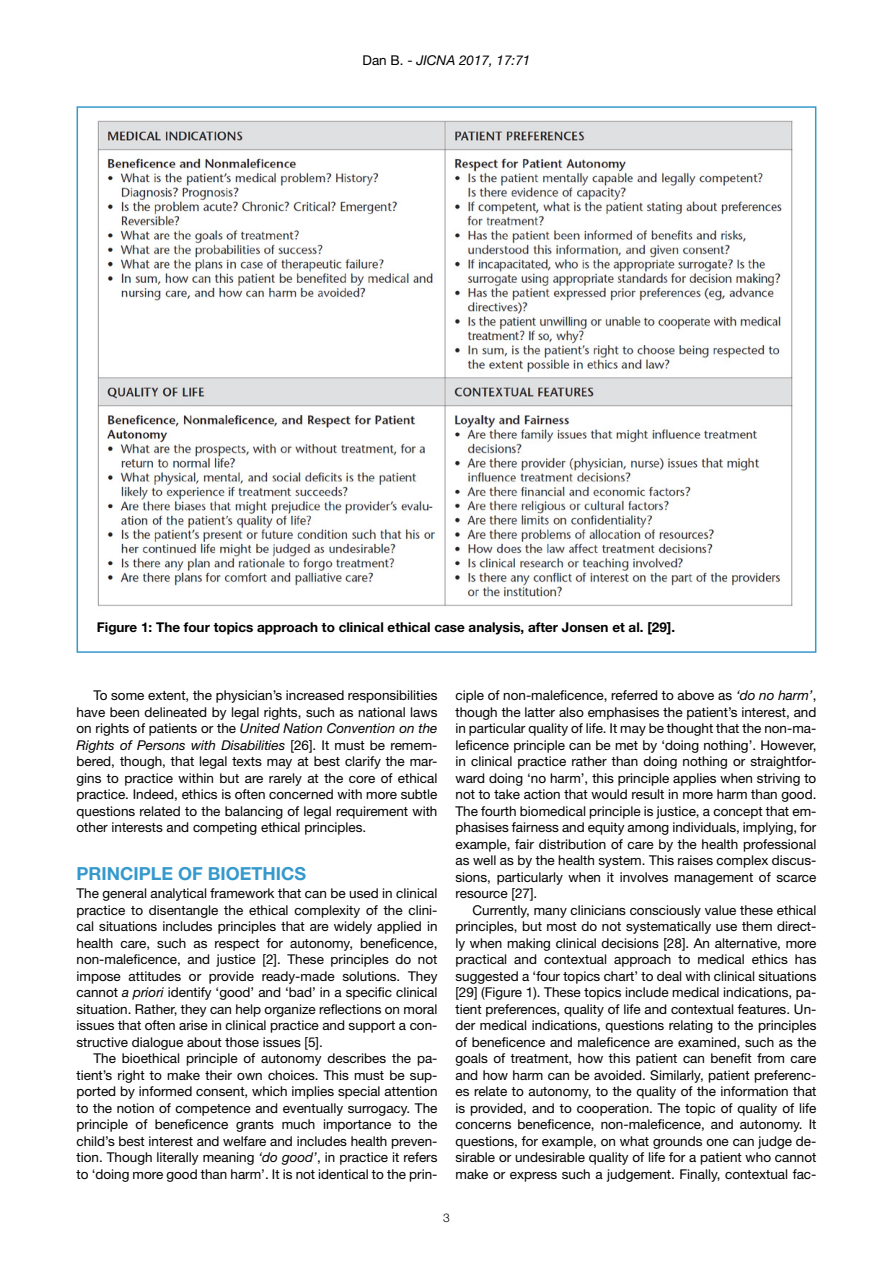
<style>
.page{position:relative;width:893px;height:1263px;background:#fff}
.page>*{position:absolute;margin:0;border:0;box-sizing:border-box;transform-origin:0 0}
.t1{font:700 18px "Helvetica Neue";color:#3599cc}
.t2{font:13.5px/16.5px "Helvetica Neue";color:#000;text-align:justify}
.t3{font:700 13.5px "Helvetica Neue";color:#000}
.t4{font:italic 13.5px "Helvetica Neue";color:#000}
.t5{font:300 12px "Helvetica Neue";color:#000}
.s1{font-style:normal}
.s2{font-style:italic}
</style>
<div class="page">
<img style="left:97px;top:121px;width:696px;height:486px">
<p class="t4" style="left:363px;top:52px;width:169px"><span class="s1">Dan B. -</span> JICNA 2017, 17:71</p>
<p class="t3" style="left:97px;top:618px;width:580px">Figure 1: The four topics approach to clinical ethical case analysis, after Jonsen et al. [29].</p>
<p class="t2" style="left:77px;top:687px;width:362px;text-indent:17px">To some extent, the physician’s increased responsibilities have been delineated by legal rights, such as national laws on rights of patients or the <span class="s2">United Nation Convention on the Rights of Persons with Disabilities</span> [26]. It must be remem&shy;bered, though, that legal texts may at best clarify the mar&shy;gins to practice within but are rarely at the core of ethical practice. Indeed, ethics is often concerned with more subtle questions related to the balancing of legal requirement with other interests and competing ethical principles.</p>
<h1 class="t1" style="left:77px;top:863px;width:231px">PRINCIPLE OF BIOETHICS</h1>
<p class="t2" style="left:77px;top:885px;width:362px">The general analytical framework that can be used in clinical practice to disentangle the ethical complexity of the clini&shy;cal situations includes principles that are widely applied in health care, such as respect for autonomy, beneficence, non-maleficence, and justice [2]. These principles do not impose attitudes or provide ready-made solutions. They cannot <span class="s2">a priori</span> identify ‘good’ and ‘bad’ in a specific clinical situation. Rather, they can help organize reflections on moral issues that often arise in clinical practice and support a con&shy;structive dialogue about those issues [5].</p>
<p class="t2" style="left:77px;top:1050px;width:362px;text-indent:17px">The bioethical principle of autonomy describes the pa&shy;tient’s right to make their own choices. This must be sup&shy;ported by informed consent, which implies special attention to the notion of competence and eventually surrogacy. The principle of beneficence grants much importance to the child’s best interest and welfare and includes health preven&shy;tion. Though literally meaning <span class="s2">‘do good’</span>, in practice it refers to ‘doing more good than harm’. It is not identical to the prin-</p>
<p class="t2" style="left:455px;top:687px;width:362px">ciple of non-maleficence, referred to above as <span class="s2">‘do no harm’</span>, though the latter also emphasises the patient’s interest, and in particular quality of life. It may be thought that the non-ma&shy;leficence principle can be met by ‘doing nothing’. However, in clinical practice rather than doing nothing or straightfor&shy;ward doing ‘no harm’, this principle applies when striving to not to take action that would result in more harm than good.<br>The fourth biomedical principle is justice, a concept that em&shy;phasises fairness and equity among individuals, implying, for example, fair distribution of care by the health professional as well as by the health system. This raises complex discus&shy;sions, particularly when it involves management of scarce resource [27].</p>
<p class="t2" style="left:455px;top:901px;width:362px;text-indent:17px">Currently, many clinicians consciously value these ethical principles, but most do not systematically use them direct&shy;ly when making clinical decisions [28]. An alternative, more practical and contextual approach to medical ethics has suggested a ‘four topics chart’ to deal with clinical situations [29] (Figure 1). These topics include medical indications, pa&shy;tient preferences, quality of life and contextual features. Un&shy;der medical indications, questions relating to the principles of beneficence and maleficence are examined, such as the goals of treatment, how this patient can benefit from care and how harm can be avoided. Similarly, patient preferenc&shy;es relate to autonomy, to the quality of the information that is provided, and to cooperation. The topic of quality of life concerns beneficence, non-maleficence, and autonomy. It questions, for example, on what grounds one can judge de&shy;sirable or undesirable quality of life for a patient who cannot make or express such a judgement. Finally, contextual fac-</p>
<p class="t5" style="left:443px;top:1210px;width:8px">3</p>
</div>
